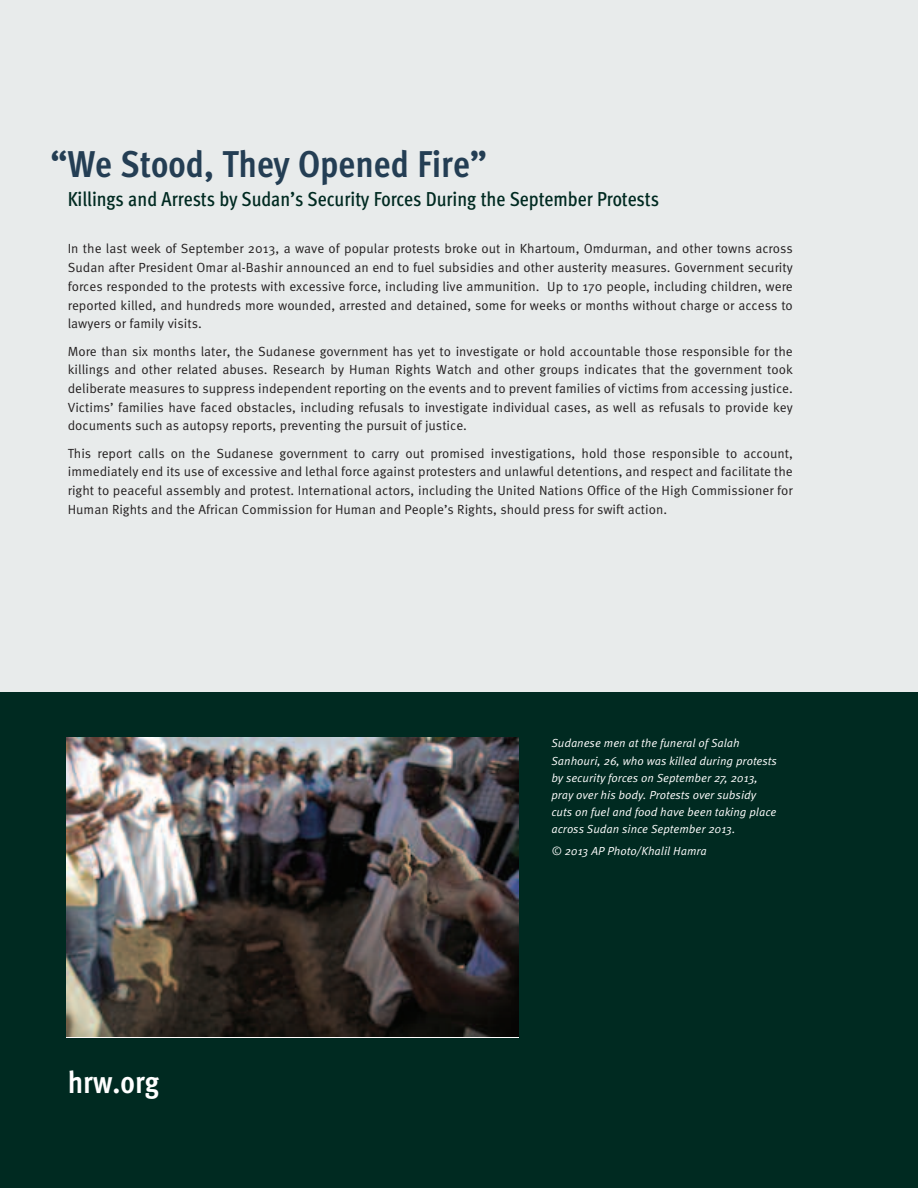
<style>
.page{position:relative;width:918px;height:1188px;background:#fff}
.page>*{position:absolute;margin:0;border:0;box-sizing:border-box;transform-origin:0 0}
.t1{font:700 condensed 37.35px "Meta Pro";color:#243e54}
.t2{font:700 condensed 31.2px "Meta Pro";color:#fff}
.t3{font:500 condensed 20.25px "Meta Pro";color:#002a21}
.t4{font:13.2px/18.8px "Meta Pro Norm";color:#231f20;text-align:justify}
.t5{font:11.7px/17.1px "Meta Pro Norm Ita";color:#fff}
</style>
<div class="page">
<div style="left:0;top:0;width:918px;height:1165px;background:#e8ebeb"></div>
<div style="left:0;top:693px;width:918px;height:495px;background:#002a21"></div>
<img style="left:66px;top:737px;width:453px;height:300px">
<h1 class="t1" style="left:51px;top:150px;width:438px">“We Stood, They Opened Fire”</h1>
<h3 class="t3" style="left:68px;top:191px;width:593px">Killings and Arrests by Sudan’s Security Forces During the September Protests</h3>
<p class="t4" style="left:68px;top:241px;width:727px">In the last week of September 2013, a wave of popular protests broke out in Khartoum, Omdurman, and other towns across Sudan after President Omar al-Bashir announced an end to fuel subsidies and other austerity measures. Government security forces responded to the protests with excessive force, including live ammunition. Up to 170 people, including children, were reported killed, and hundreds more wounded, arrested and detained, some for weeks or months without charge or access to lawyers or family visits.</p>
<p class="t4" style="left:68px;top:343px;width:727px">More than six months later, the Sudanese government has yet to investigate or hold accountable those responsible for the killings and other related abuses. Research by Human Rights Watch and other groups indicates that the government took deliberate measures to suppress independent reporting on the events and to prevent families of victims from accessing justice.<br>Victims’ families have faced obstacles, including refusals to investigate individual cases, as well as refusals to provide key documents such as autopsy reports, preventing the pursuit of justice.</p>
<p class="t4" style="left:68px;top:445px;width:727px">This report calls on the Sudanese government to carry out promised investigations, hold those responsible to account, immediately end its use of excessive and lethal force against protesters and unlawful detentions, and respect and facilitate the right to peaceful assembly and protest. International actors, including the United Nations Office of the High Commissioner for Human Rights and the African Commission for Human and People’s Rights, should press for swift action.</p>
<h2 class="t2" style="left:68px;top:1070px;width:93px">hrw.org</h2>
<p class="t5" style="left:551px;top:736px;width:227px">Sudanese men at the funeral of Salah Sanhouri, 26, who was killed during protests by security forces on September 27, 2013, pray over his body. Protests over subsidy cuts on fuel and food have been taking place across Sudan since September 2013.</p>
<p class="t5" style="left:551px;top:843px;width:157px">© 2013 AP Photo/Khalil Hamra</p>
</div>
